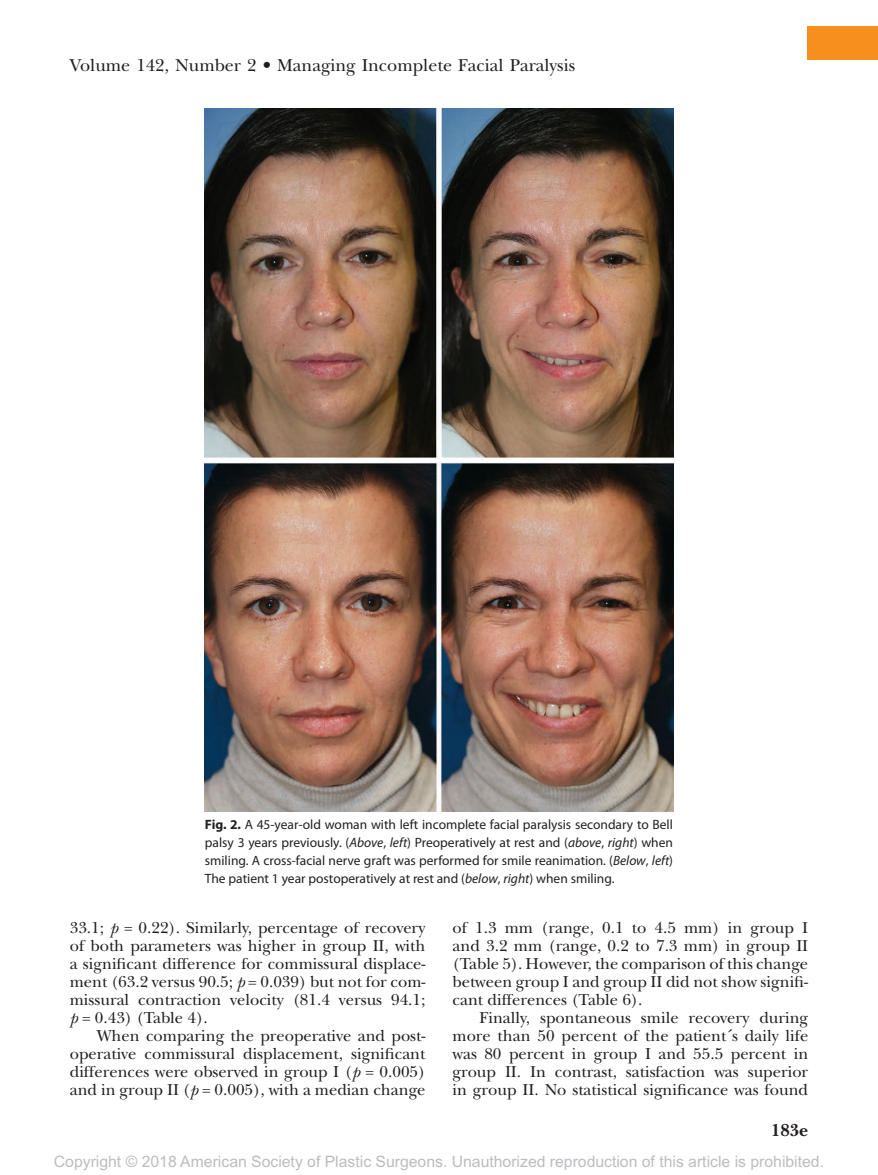
<style>
.page{position:relative;width:878px;height:1175px;background:#fff}
.page>*{position:absolute;margin:0;border:0;box-sizing:border-box;transform-origin:0 0}
.t1{font:18px "New Baskerville";color:#231f20}
.t2{font:700 18px "New Baskerville";color:#231f20}
.t3{font:16.5px/18px "New Baskerville";color:#231f20;text-align:justify}
.t4{font:15.75px "Arial MT Std";color:#bcbdc0}
.t5{font:13.5px/18px "Myriad Pro";color:#231f20;text-align:justify}
.s1{font-weight:700}
.s2{font-style:italic}
.s3{font-family:"Gandhari Unicode"}
</style>
<div class="page">
<div style="left:807px;top:26px;width:71px;height:33px;background:#f68f1e"></div>
<img style="left:205px;top:108px;width:468px;height:703px">
<p class="t1" style="left:70px;top:54px;width:507px">Volume 142, Number 2 • Managing Incomplete Facial Paralysis</p>
<p class="t5" style="left:205px;top:815px;width:469px"><span class="s1">Fig. 2.</span> A 45-year-old woman with left incomplete facial paralysis secondary to Bell palsy 3 years previously. (<span class="s2">Above</span>, <span class="s2">left</span>) Preoperatively at rest and (<span class="s2">above</span>, <span class="s2">right</span>) when smiling. A cross-facial nerve graft was performed for smile reanimation. (<span class="s2">Below</span>, <span class="s2">left</span>)<br>The patient 1 year postoperatively at rest and (<span class="s2">below</span>, <span class="s2">right</span>) when smiling.</p>
<p class="t3" style="left:70px;top:918px;width:357px">33.1; <span class="s2">p</span> = 0.22). Similarly, percentage of recovery of both parameters was higher in group II, with a significant difference for commissural displace&shy;ment (63.2 versus 90.5; <span class="s2">p</span> = 0.039) but not for com&shy;missural contraction velocity (81.4 versus 94.1; <span class="s2">p</span> = 0.43) (Table 4).</p>
<p class="t3" style="left:70px;top:1026px;width:357px;text-indent:27px">When comparing the preoperative and post&shy;operative commissural displacement, significant differences were observed in group I (<span class="s2">p</span> = 0.005) and in group II (<span class="s2">p</span> = 0.005), with a median change</p>
<p class="t3" style="left:452px;top:918px;width:357px">of 1.3 mm (range, 0.1 to 4.5 mm) in group I and 3.2 mm (range, 0.2 to 7.3 mm) in group II (Table 5). However, the comparison of this change between group I and group II did not show signifi&shy;cant differences (Table 6).</p>
<p class="t3" style="left:452px;top:1008px;width:357px;text-indent:27px">Finally, spontaneous smile recovery during more than 50 percent of the patient<span class="s3">´</span>s daily life was 80 percent in group I and 55.5 percent in group II. In contrast, satisfaction was superior in group II. No statistical significance was found</p>
<p class="t2" style="left:771px;top:1119px;width:39px">183e</p>
<p class="t4" style="left:54px;top:1152px;width:771px">Copyright © 2018 American Society of Plastic Surgeons. Unauthorized reproduction of this article is prohibited.</p>
</div>
